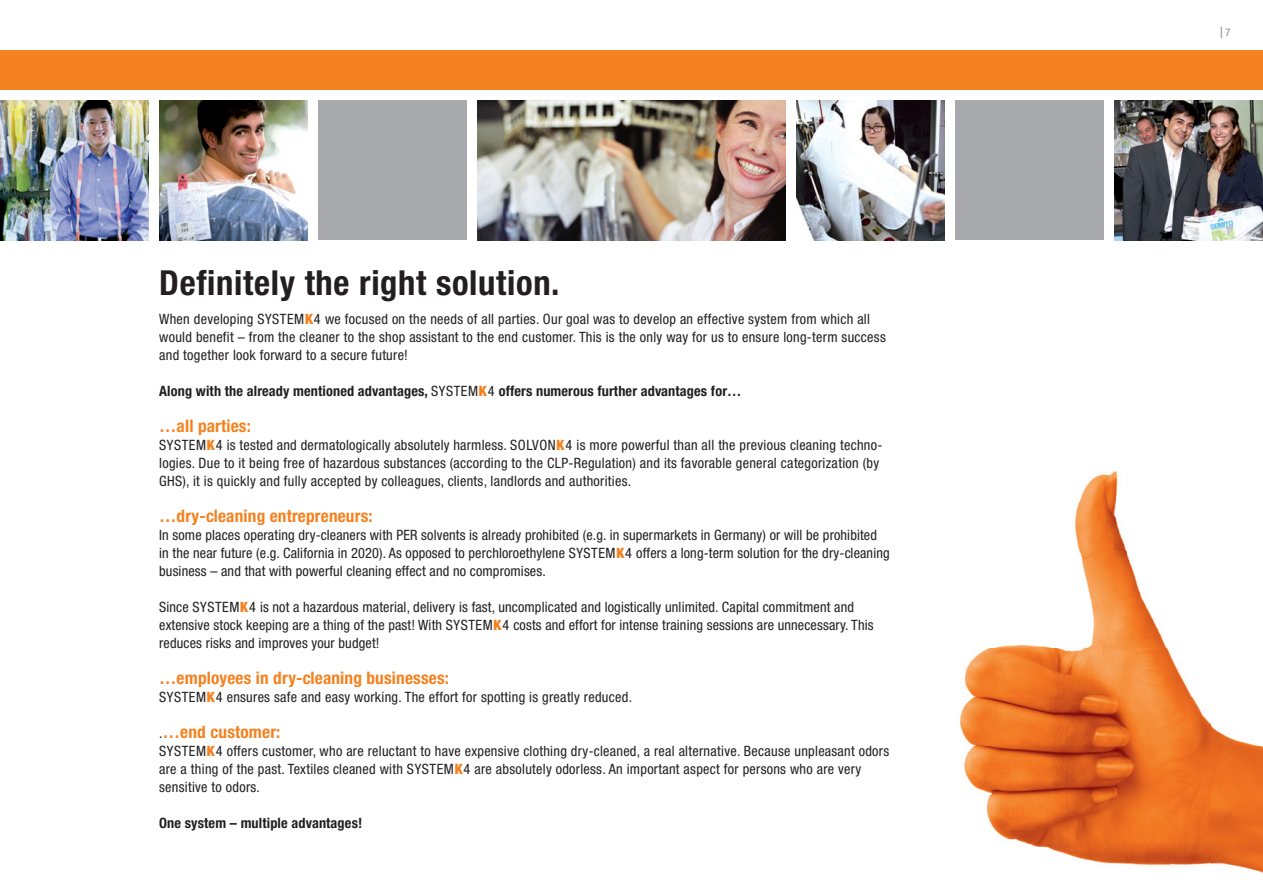
<style>
.page{position:relative;width:1263px;height:893px;background:#fff}
.page>*{position:absolute;margin:0;border:0;box-sizing:border-box;transform-origin:0 0}
.t1{font:700 condensed 34.5px "Helvetica Neue";letter-spacing:.02em;color:#231f20}
.t2{font:700 condensed 17.25px "Helvetica Neue";letter-spacing:.01em;color:#f58220}
.t3{font:condensed 15.75px "Helvetica Neue";color:#808285;scale:.67 1}
.t4{font:condensed 14.25px/18px "Helvetica Neue";letter-spacing:.02em;color:#231f20}
.t5{font:700 condensed 14.25px "Helvetica Neue";letter-spacing:.01em;color:#231f20}
.s1{font-weight:900;color:#f58220}
.s2{font-weight:400}
.s3{font-weight:400;font-size:14.25px;color:#231f20}
.s4{font-size:10.5px}
</style>
<div class="page">
<img style="left:960px;top:471px;width:303px;height:402px">
<img style="left:796px;top:100px;width:148px;height:140px">
<img style="left:1114px;top:100px;width:149px;height:140px">
<img style="left:159px;top:100px;width:149px;height:140px">
<img style="left:0;top:100px;width:149px;height:140px">
<div style="left:318px;top:100px;width:149px;height:140px;background:#a8a9ad"></div>
<div style="left:955px;top:100px;width:149px;height:140px;background:#a8a9ad"></div>
<img style="left:478px;top:100px;width:307px;height:140px">
<div style="left:0;top:50px;width:1263px;height:40px;background:#f58220"></div>
<h1 class="t1" style="left:159px;top:261px;width:402px">Definitely the right solution.</h1>
<p class="t4" style="left:159px;top:310px;width:728px">When developing SYSTEM<span class="s1">K</span>4 we focused on the needs of all parties. Our goal was to develop an effective system from which all would benefit – from the cleaner to the shop assistant to the end customer. This is the only way for us to ensure long-term success and together look forward to a secure future!</p>
<p class="t5" style="left:159px;top:382px;width:584px">Along with the already mentioned advantages, <span class="s2">SYSTEM</span><span class="s1">K</span><span class="s2">4</span> offers numerous further advantages for…</p>
<p class="t2" style="left:159px;top:415px;width:93px">…all parties:</p>
<p class="t4" style="left:159px;top:436px;width:725px">SYSTEM<span class="s1">K</span>4 is tested and dermatologically absolutely harmless. SOLVON<span class="s1">K</span>4 is more powerful than all the previous cleaning techno&shy;logies. Due to it being free of hazardous substances (according to the CLP-Regulation) and its favorable general categorization (by<br>GHS), it is quickly and fully accepted by colleagues, clients, landlords and authorities.</p>
<p class="t2" style="left:159px;top:505px;width:215px">…dry-cleaning entrepreneurs:</p>
<p class="t4" style="left:159px;top:526px;width:732px">In some places operating dry-cleaners with PER solvents is already prohibited (e.g. in supermarkets in Germany) or will be prohibited in the near future (e.g. California in 2020). As opposed to perchloroethylene SYSTEM<span class="s1">K</span>4 offers a long-term solution for the dry-cleaning business – and that with powerful cleaning effect and no compromises.</p>
<p class="t4" style="left:159px;top:598px;width:716px">Since SYSTEM<span class="s1">K</span>4 is not a hazardous material, delivery is fast, uncomplicated and logistically unlimited. Capital commitment and extensive stock keeping are a thing of the past! With SYSTEM<span class="s1">K</span>4 costs and effort for intense training sessions are unnecessary. This reduces risks and improves your budget!</p>
<p class="t2" style="left:159px;top:667px;width:291px">…employees in dry-cleaning businesses:</p>
<p class="t4" style="left:159px;top:688px;width:474px">SYSTEM<span class="s1">K</span>4 ensures safe and easy working. The effort for spotting is greatly reduced.</p>
<p class="t2" style="left:159px;top:721px;width:123px"><span class="s3">.</span>…end customer:</p>
<p class="t4" style="left:159px;top:742px;width:731px">SYSTEM<span class="s1">K</span>4 offers customer, who are reluctant to have expensive clothing dry-cleaned, a real alternative. Because unpleasant odors are a thing of the past. Textiles cleaned with SYSTEM<span class="s1">K</span>4 are absolutely odorless. An important aspect for persons who are very sensitive to odors.</p>
<p class="t5" style="left:159px;top:814px;width:205px">One system – multiple advantages!</p>
<p class="t3" style="left:1220px;top:23px;width:17px">I <span class="s4">7</span></p>
</div>
